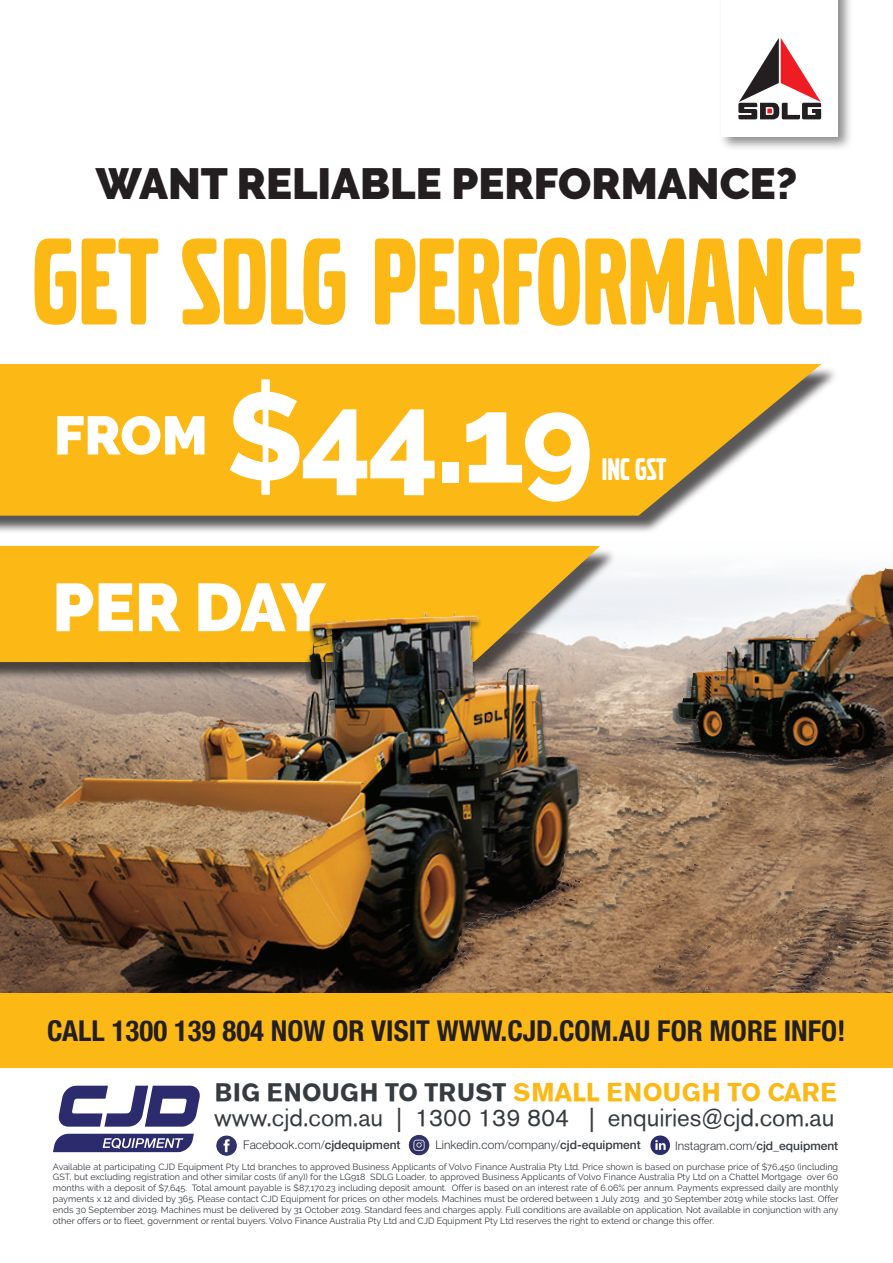
<style>
.page{position:relative;width:893px;height:1263px;background:#fff}
.page>*{position:absolute;margin:0;border:0;box-sizing:border-box;transform-origin:0 0}
.t1{font:129px "Volvo Broad Pro";color:#fcb814}
.t2{font:800 123px "Raleway";color:#fff}
.t3{font:900 67.5px "Raleway";letter-spacing:-.015em;color:#fff}
.t4{font:900 54px "Raleway";color:#fff}
.t5{font:900 43.5px "Raleway";color:#231f20}
.t6{font:32.7px "Volvo Broad Pro";color:#fff}
.t7{font:700 condensed 28.8px "Helvetica Neue LT Std";color:#231f20}
.t8{font:700 25.2px "Volvo Sans";color:#fcb814}
.t9{font:24.3px "Volvo Sans";color:#363b40}
.t10{font:300 12px "Helvetica Neue LT Std";color:#363b40}
.t11{font:9px/10.8px "Raleway";color:#363b40;text-align:justify}
.s1{font-size:24.75px;color:#363b40}
.s2{font-weight:500}
</style>
<div class="page">
<div style="left:0;top:366px;width:839px;height:168px;background:#231f20;opacity:.75"></div>
<svg style="left:0;top:364px;width:822px;height:152px;fill:#fcb814"></svg>
<svg style="left:58px;top:1086px;width:142px;height:41px"></svg>
<svg style="left:53px;top:1134px;width:141px;height:18px"></svg>
<img style="left:216px;top:1135px;width:21px;height:21px">
<img style="left:650px;top:1135px;width:20px;height:20px">
<img style="left:408px;top:1135px;width:21px;height:21px">
<div style="left:718px;top:0;width:135px;height:152px;background:#231f20;opacity:.51"></div>
<div style="left:721px;top:0;width:117px;height:136px;background:#fff"></div>
<svg style="left:738px;top:38px;width:83px;height:81px"></svg>
<img style="left:0;top:545px;width:893px;height:448px">
<div style="left:0;top:993px;width:893px;height:75px;background:#fcb814"></div>
<h3 class="t5" style="left:96px;top:158px;width:703px">WANT RELIABLE PERFORMANCE?</h3>
<h1 class="t1" style="left:32px;top:222px;width:831px">Get SDLG PERFORMANCE</h1>
<h3 class="t4" style="left:54px;top:404px;width:155px">FROM</h3>
<h2 class="t2" style="left:226px;top:368px;width:370px">$44.19</h2>
<h3 class="t6" style="left:602px;top:454px;width:66px">INC GST</h3>
<h3 class="t3" style="left:52px;top:568px;width:275px">PER DAY</h3>
<h3 class="t7" style="left:47px;top:1013px;width:800px">CALL 1300 139 804 NOW OR VISIT WWW.CJD.COM.AU FOR MORE INFO!</h3>
<h3 class="t8" style="left:215px;top:1078px;width:624px"><span class="s1">BIG ENOUGH TO TRUST</span> SMALL ENOUGH TO CARE</h3>
<h3 class="t9" style="left:214px;top:1103px;width:622px">www.cjd.com.au | 1300 139 804 | enquiries@cjd.com.au</h3>
<h3 class="t10" style="left:243px;top:1138px;width:159px">Facebook.com/<span class="s2">cjdequipment</span></h3>
<h3 class="t10" style="left:435px;top:1137px;width:207px">Linkedin.com/company/<span class="s2">cjd-equipment</span></h3>
<h3 class="t10" style="left:675px;top:1138px;width:165px">Instagram.com/<span class="s2">cjd_equipment</span></h3>
<p class="t11" style="left:53px;top:1161px;width:787px">Available at participating CJD Equipment Pty Ltd branches to approved Business Applicants of Volvo Finance Australia Pty Ltd. Price shown is based on purchase price of $76,450 (including GST, but excluding registration and other similar costs (if any)) for the LG918 SDLG Loader, to approved Business Applicants of Volvo Finance Australia Pty Ltd on a Chattel Mortgage over 60 months with a deposit of $7,645. Total amount payable is $87,170.23 including deposit amount. Offer is based on an interest rate of 6.06% per annum. Payments expressed daily are monthly payments x 12 and divided by 365. Please contact CJD Equipment for prices on other models. Machines must be ordered between 1 July 2019 and 30 September 2019 while stocks last. Offer ends 30 September 2019. Machines must be delivered by 31 October 2019. Standard fees and charges apply. Full conditions are available on application. Not available in conjunction with any other offers or to fleet, government or rental buyers. Volvo Finance Australia Pty Ltd and CJD Equipment Pty Ltd reserves the right to extend or change this offer.</p>
</div>
